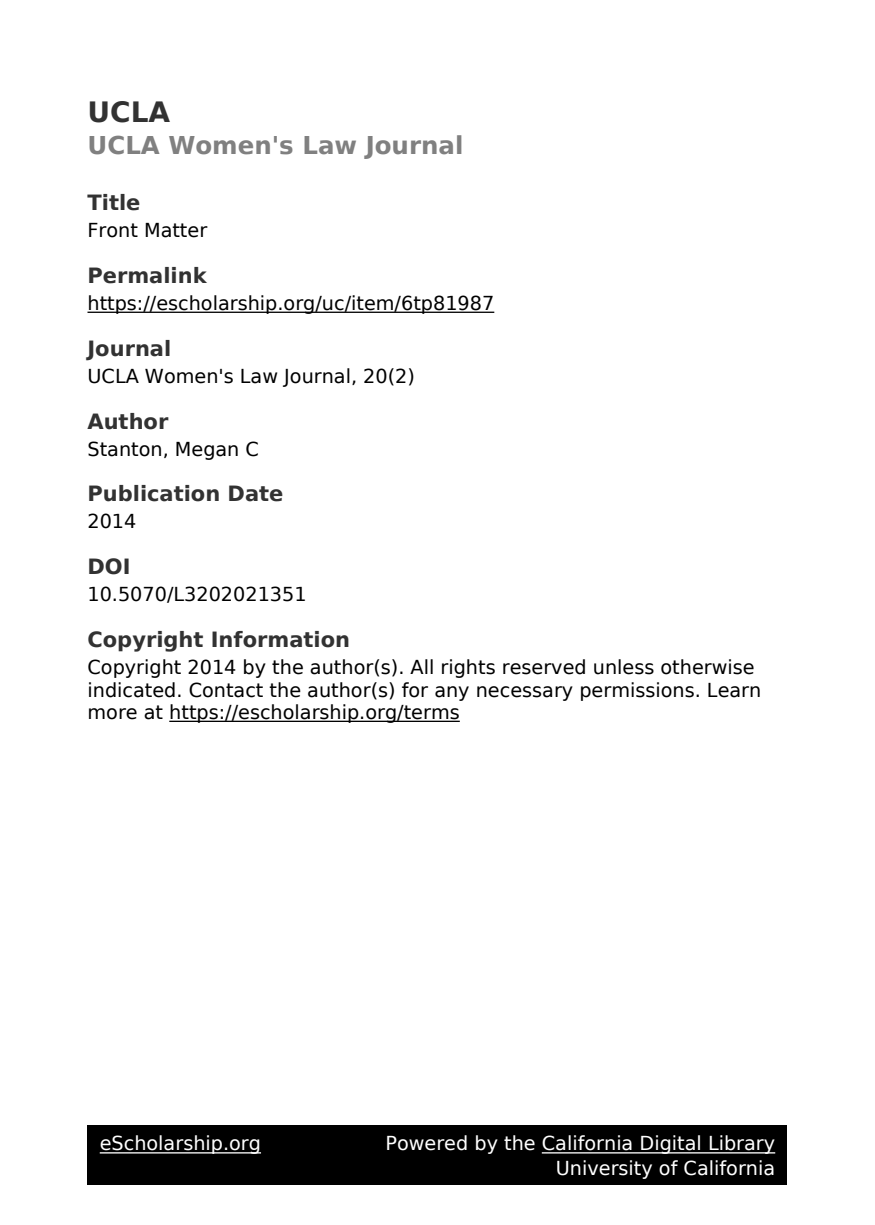
<style>
.page{position:relative;width:875px;height:1225px;background:#fff}
.page>*{position:absolute;margin:0;border:0;box-sizing:border-box;transform-origin:0 0}
.t1{font:700 28px "DejaVu Sans";color:#323232}
.t2{font:700 24.5px "DejaVu Sans";color:#808080}
.t3{font:700 21px "DejaVu Sans";color:#323232}
.t4{font:19.25px/22.4px "DejaVu Sans";color:#000}
.t5{font:19.25px/24.5px "DejaVu Sans";color:#fff;text-align:right}
</style>
<div class="page">
<hr style="left:88px;top:312px;width:406px;height:1px;background:#000">
<hr style="left:169px;top:721px;width:291px;height:1px;background:#000">
<div style="left:88px;top:1125px;width:700px;height:60px;background:#000"></div>
<hr style="left:100px;top:1152px;width:161px;height:2px;background:#fff">
<hr style="left:542px;top:1152px;width:233px;height:2px;background:#fff">
<h1 class="t1" style="left:88px;top:101px;width:84px">UCLA</h1>
<p class="t2" style="left:88px;top:136px;width:377px">UCLA Women's Law Journal</p>
<p class="t3" style="left:88px;top:194px;width:54px">Title</p>
<p class="t4" style="left:88px;top:221px;width:121px">Front Matter</p>
<p class="t3" style="left:88px;top:267px;width:121px">Permalink</p>
<p class="t4" style="left:88px;top:294px;width:408px">https://escholarship.org/uc/item/6tp81987</p>
<p class="t3" style="left:88px;top:340px;width:85px">Journal</p>
<p class="t4" style="left:88px;top:367px;width:329px">UCLA Women's Law Journal, 20(2)</p>
<p class="t3" style="left:88px;top:413px;width:82px">Author</p>
<p class="t4" style="left:88px;top:439px;width:173px">Stanton, Megan C</p>
<p class="t3" style="left:88px;top:485px;width:198px">Publication Date</p>
<p class="t4" style="left:88px;top:512px;width:50px">2014</p>
<p class="t3" style="left:88px;top:558px;width:45px">DOI</p>
<p class="t4" style="left:88px;top:585px;width:221px">10.5070/L3202021351</p>
<p class="t3" style="left:88px;top:631px;width:264px">Copyright Information</p>
<p class="t4" style="left:88px;top:658px;width:675px">Copyright 2014 by the author(s). All rights reserved unless otherwise indicated. Contact the author(s) for any necessary permissions. Learn more at https://escholarship.org/terms</p>
<p class="t5" style="left:100px;top:1133px;width:163px">eScholarship.org</p>
<p class="t5" style="left:385px;top:1133px;width:391px">Powered by the California Digital Library<br>University of California</p>
</div>
